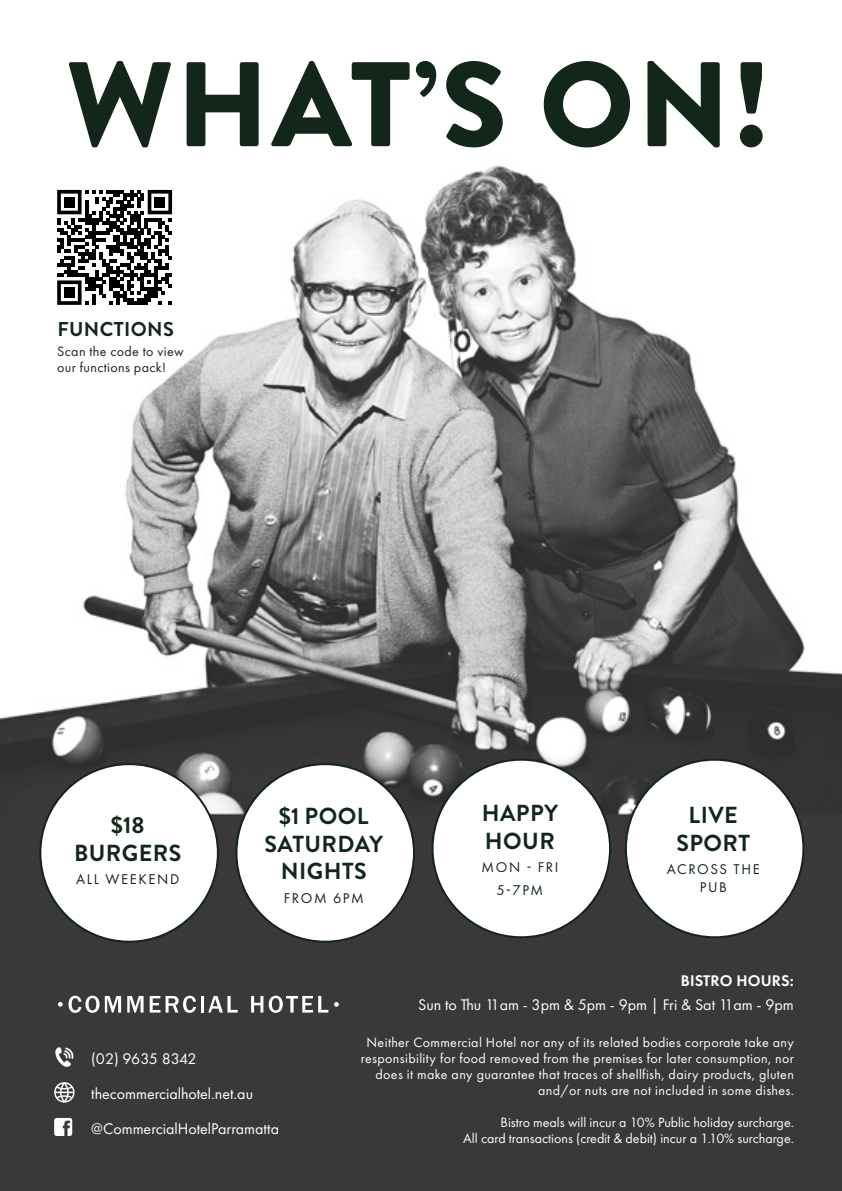
<style>
.page{position:relative;width:842px;height:1191px;background:#fff}
.page>*{position:absolute;margin:0;border:0;box-sizing:border-box;transform-origin:0 0}
.t1{font:900 120px "Brandon Grotesque";letter-spacing:.025em;color:#12261a}
.t2{font:700 23.2px/27.8px "Brandon Grotesque";letter-spacing:.02em;color:#12261a;text-align:center}
.t3{font:700 20px "Brandon Grotesque";letter-spacing:.02em;color:#12261a}
.t4{font:16px/35px "Futura PT";color:#fff}
.t5{font:600 16px "Futura PT";letter-spacing:.01em;color:#fff}
.t6{font:14.6px/23.2px "Futura PT";letter-spacing:.11em;color:#12261a;text-align:center}
.t7{font:14px/16px "Futura PT";letter-spacing:.025em;color:#fff;text-align:right}
.t8{font:14px/16px "Futura PT";color:#fff;text-align:right}
.t9{font:14px/16px "Futura PT";letter-spacing:.025em;color:#12261a}
</style>
<div class="page">
<img style="left:0;top:165px;width:842px;height:1026px">
<svg style="left:127px;top:996px;width:17px;height:16px"></svg>
<svg style="left:150px;top:996px;width:10px;height:16px"></svg>
<svg style="left:166px;top:995px;width:30px;height:17px"></svg>
<hr style="left:201px;top:996px;width:3px;height:16px;background:#fff">
<svg style="left:208px;top:996px;width:30px;height:16px"></svg>
<svg style="left:251px;top:996px;width:12px;height:16px"></svg>
<svg style="left:269px;top:995px;width:59px;height:17px"></svg>
<svg style="left:58px;top:995px;width:63px;height:17px"></svg>
<svg style="left:334px;top:1002px;width:5px;height:4px"></svg>
<svg style="left:54px;top:1118px;width:18px;height:18px"></svg>
<svg style="left:54px;top:1082px;width:21px;height:20px"></svg>
<svg style="left:55px;top:1047px;width:18px;height:20px"></svg>
<div style="left:236px;top:764px;width:178px;height:177px;background:#fff;border-radius:50%"></div>
<div style="left:40px;top:764px;width:178px;height:177px;background:#fff;border-radius:50%"></div>
<div style="left:433px;top:759px;width:177px;height:178px;background:#fff;border-radius:50%"></div>
<div style="left:626px;top:759px;width:177px;height:178px;background:#fff;border-radius:50%"></div>
<svg style="left:57px;top:190px;width:115px;height:115px"></svg>
<div style="left:64px;top:197px;width:11px;height:10px;background:#000"></div>
<div style="left:155px;top:197px;width:10px;height:10px;background:#000"></div>
<div style="left:64px;top:287px;width:11px;height:11px;background:#000"></div>
<h1 class="t1" style="left:66px;top:20px;width:705px">WHAT’S ON!</h1>
<h3 class="t3" style="left:57px;top:315px;width:118px">FUNCTIONS</h3>
<p class="t9" style="left:57px;top:343px;width:128px">Scan the code to view our functions pack!</p>
<h2 class="t2" style="left:74px;top:811px;width:109px">$18<br>BURGERS</h2>
<p class="t6" style="left:76px;top:867px;width:104px">ALL WEEKEND</p>
<h2 class="t2" style="left:264px;top:802px;width:120px">$1 POOL<br>SATURDAY<br>NIGHTS</h2>
<p class="t6" style="left:284px;top:886px;width:82px">FROM 6PM</p>
<h2 class="t2" style="left:482px;top:799px;width:78px;text-align:left">HAPPY<br>HOUR</h2>
<p class="t6" style="left:481px;top:855px;width:78px">MON - FRI<br>5-7PM</p>
<h2 class="t2" style="left:676px;top:801px;width:75px">LIVE<br>SPORT</h2>
<p class="t6" style="left:667px;top:860px;width:94px;line-height:18.4px">ACROSS THE<br>PUB</p>
<p class="t5" style="left:681px;top:970px;width:115px">BISTRO HOURS:</p>
<p class="t4" style="left:418px;top:987px;width:377px">Sun to Thu 11am - 3pm &amp; 5pm - 9pm | Fri &amp; Sat 11am - 9pm</p>
<p class="t4" style="left:91px;top:1040px;width:189px">(02) 9635 8342 thecommercialhotel.net.au @CommercialHotelParramatta</p>
<p class="t7" style="left:361px;top:1034px;width:434px">Neither Commercial Hotel nor any of its related bodies corporate take any responsibility for food removed from the premises for later consumption, nor does it make any guarantee that traces of shellfish, dairy products, gluten and/or nuts are not included in some dishes.</p>
<p class="t8" style="left:463px;top:1114px;width:332px">Bistro meals will incur a 10% Public holiday surcharge.<br>All card transactions (credit &amp; debit) incur a 1.10% surcharge.</p>
</div>
